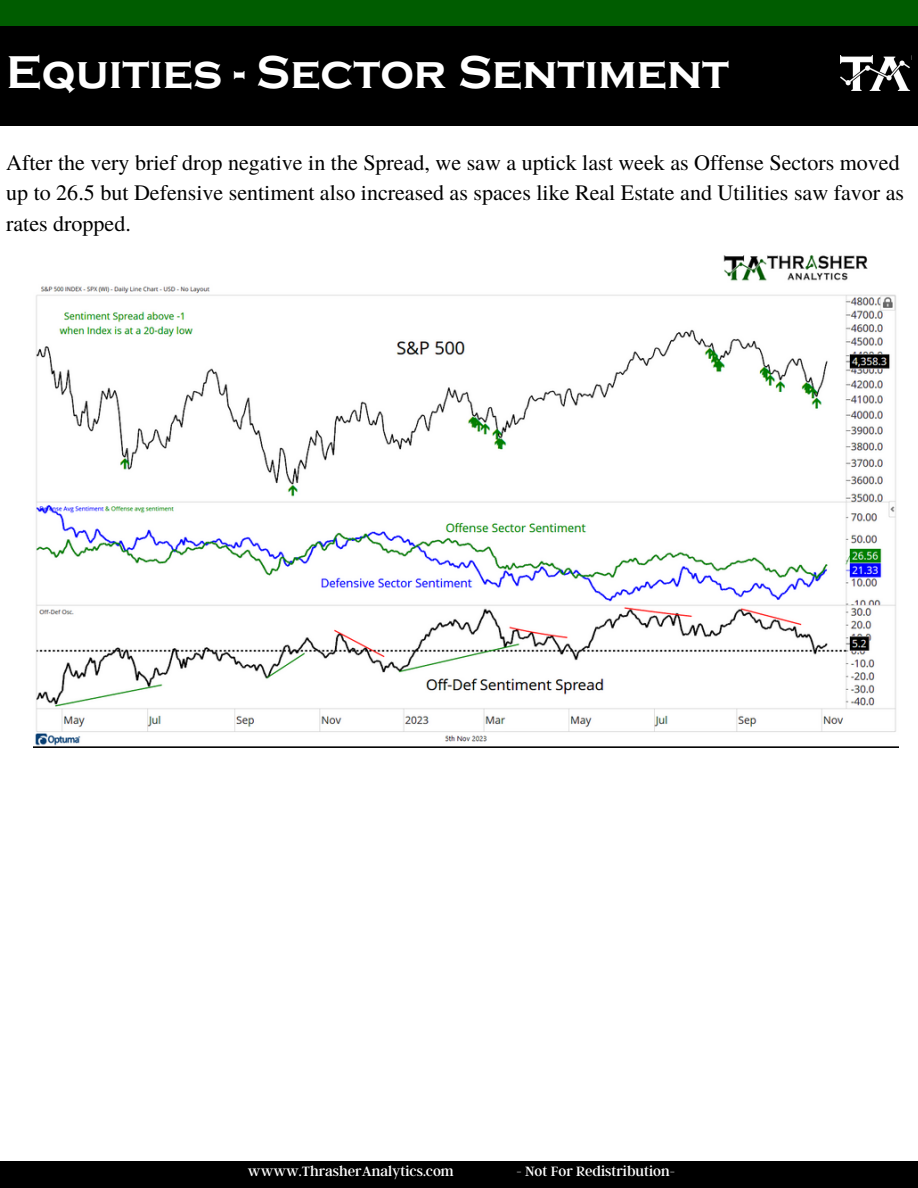
<style>
.page{position:relative;width:918px;height:1188px;background:#fff}
.page>*{position:absolute;margin:0;border:0;box-sizing:border-box;transform-origin:0 0}
.t1{font:700 47.25px "Copperplate Gothic";color:#fff}
.t2{font:22.05px/30.3px "Te X Gyre Termes";color:#000}
.t3{font:15px "Argent CF";color:#fff}
</style>
<div class="page">
<div style="left:0;top:0;width:918px;height:27px;background:#005c00"></div>
<div style="left:0;top:1162px;width:918px;height:26px;background:#000"></div>
<div style="left:0;top:26px;width:918px;height:100px;background:#000"></div>
<img style="left:840px;top:56px;width:71px;height:35px">
<img style="left:33px;top:255px;width:865px;height:493px">
<p class="t1" style="left:6px;top:46px;width:724px">Equities - Sector Sentiment</p>
<p class="t2" style="left:6px;top:146px;width:900px">After the very brief drop negative in the Spread, we saw a uptick last week as Offense Sectors moved up to 26.5 but Defensive sentiment also increased as spaces like Real Estate and Utilities saw favor as rates dropped.</p>
<p class="t3" style="left:248px;top:1161px;width:207px">wwww.ThrasherAnalytics.com</p>
<p class="t3" style="left:516px;top:1161px;width:160px">- Not For Redistribution-</p>
</div>
